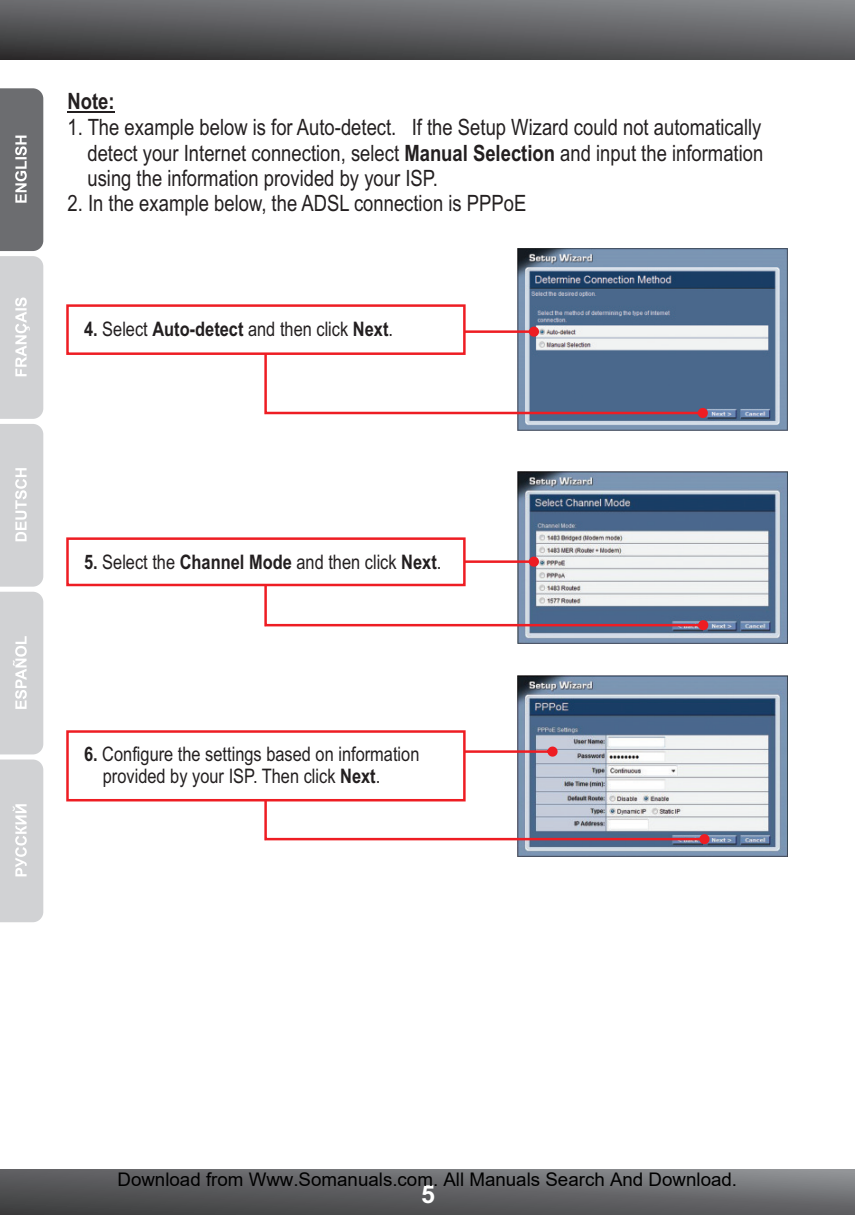
<style>
.page{position:relative;width:855px;height:1215px;background:#fff}
.page>*{position:absolute;margin:0;border:0;box-sizing:border-box;transform-origin:0 0}
.t1{font:700 25px "Arial";color:#fff}
.t2{font:22.5px/25.5px "Arial Narrow";color:#231f20;text-align:justify}
.t3{font:700 22.5px "Arial Narrow";color:#231f20}
.t4{font:20px/22.8px "Arial Narrow";color:#231f20}
.t5{font:18.75px "Arial";color:#000}
.s1{font-weight:700}
</style>
<div class="page">
<img style="left:518px;top:471px;width:270px;height:173px">
<img style="left:518px;top:675px;width:270px;height:182px">
<svg style="left:0;top:0;width:855px;height:59px;background:#5e5e61"></svg>
<svg style="left:0;top:1170px;width:855px;height:45px;background:#606163"></svg>
<svg style="left:0;top:88px;width:43px;height:666px;background:#bdbec0"></svg>
<svg style="left:0;top:760px;width:43px;height:162px;background:#d3d4d6"></svg>
<hr style="left:68px;top:111px;width:47px;height:1px;background:#231f20">
<img style="left:518px;top:248px;width:270px;height:182px">
<svg style="left:66px;top:729px;width:644px;height:115px"></svg>
<svg style="left:66px;top:536px;width:642px;height:94px"></svg>
<svg style="left:66px;top:303px;width:642px;height:115px"></svg>
<p class="t3" style="left:68px;top:93px;width:49px">Note:</p>
<p class="t2" style="left:87px;top:116px;width:677px;text-indent:-20px">1. The example below is for Auto-detect. If the Setup Wizard could not automatically detect your Internet connection, select <span class="s1">Manual Selection</span> and input the information using the information provided by your ISP.</p>
<p class="t2" style="left:68px;top:193px;width:460px">2. In the example below, the ADSL connection is PPPoE</p>
<p class="t4" style="left:84px;top:320px;width:310px"><span class="s1">4.</span> Select <span class="s1">Auto-detect</span> and then click <span class="s1">Next</span>.</p>
<p class="t4" style="left:84px;top:552px;width:359px"><span class="s1">5.</span> Select the <span class="s1">Channel Mode</span> and then click <span class="s1">Next</span>.</p>
<p class="t4" style="left:103px;top:744px;width:318px;text-indent:-19px"><span class="s1">6.</span> Configure the settings based on information provided by your ISP. Then click <span class="s1">Next</span>.</p>
<p class="t5" style="left:117px;top:1169px;width:621px">Download from Www.Somanuals.com. All Manuals Search And Download.</p>
<p class="t1" style="left:421px;top:1185px;width:15px">5</p>
</div>
